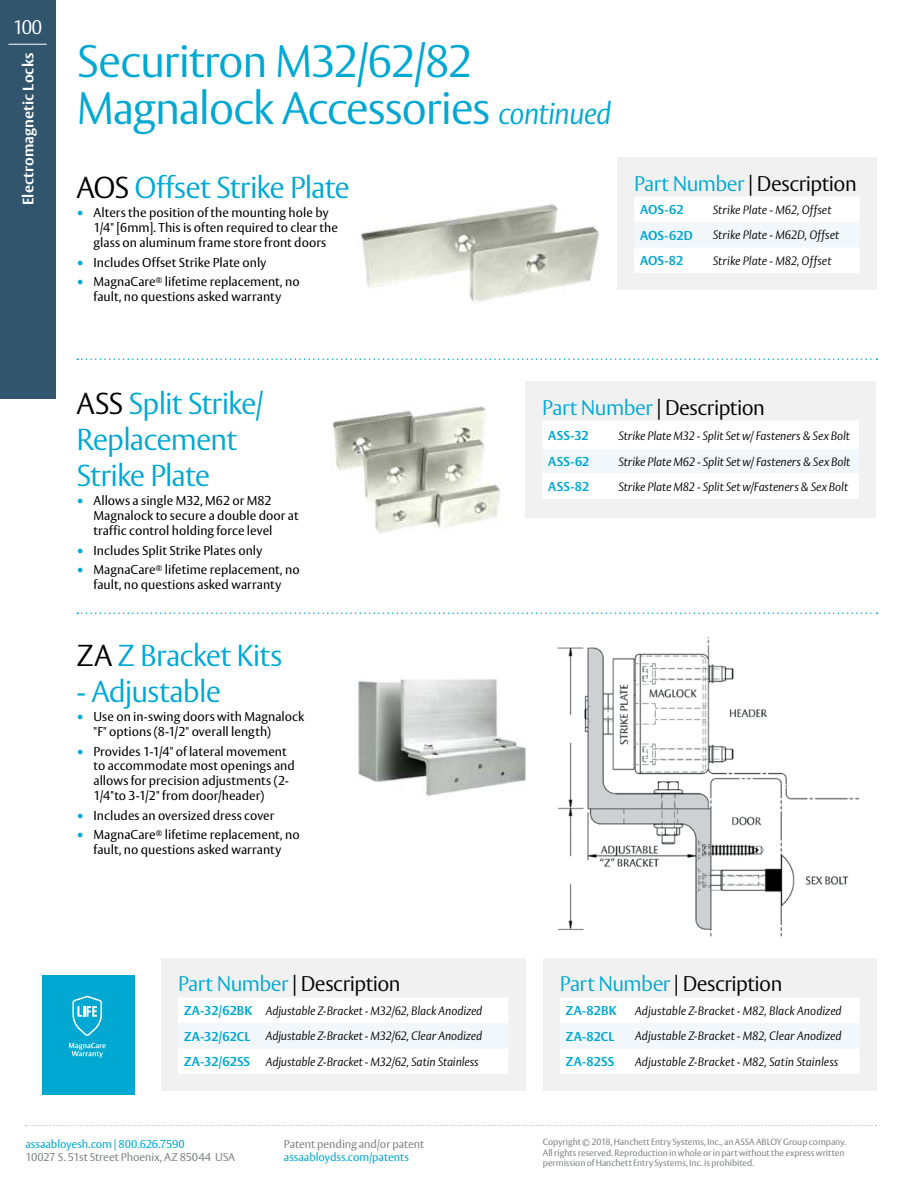
<style>
.page{position:relative;width:918px;height:1188px;background:#fff}
.page>*{position:absolute;margin:0;border:0;box-sizing:border-box;transform-origin:0 0}
.t1{font:300 45px/46.5px "ASSA Vesta";letter-spacing:-.03em;color:#00a8d2}
.t2{font:300 30px/36px "ASSA Vesta";letter-spacing:-.03em;color:#00a8d2}
.t3{font:300 21px "ASSA Vesta";letter-spacing:-.025em;color:#000}
.t4{font:300 19.5px "ASSA Vesta";color:#fff}
.t5{font:700 15px "ASSA Vesta";letter-spacing:.005em;color:#fff}
.t6{font:12.75px/15px "ASSA Vesta";color:#000}
.t7{font:700 12.75px "ASSA Vesta";letter-spacing:.005em;color:#00a8d2}
.t8{font:italic 300 12px/25.5px "ASSA Vesta";color:#000;text-align:justify}
.t9{font:11.25px "ASSA Vesta";letter-spacing:-.005em;color:#808285}
.t10{font:11.25px "ASSA Vesta";letter-spacing:-.005em;color:#00a8d2}
.t11{font:9px/10.5px "ASSA Vesta";letter-spacing:-.005em;color:#808285}
.s1{font-style:italic;font-size:30px}
.s2{color:#000}
.s3{font-size:15px;color:#00a8d2}
.s4{color:#00a8d2}
.s5{font-weight:700;font-style:normal;font-size:12.75px;color:#00a8d2}
</style>
<div class="page">
<svg style="left:26px;top:1125px;width:850px;height:1px"></svg>
<div style="left:0;top:0;width:55px;height:399px;background:#31556d"></div>
<hr style="left:8px;top:44px;width:39px;height:1px;background:#fff">
<img style="left:333px;top:406px;width:168px;height:127px">
<div style="left:43px;top:975px;width:92px;height:119px;background:#00a8d2"></div>
<svg style="left:69px;top:1043px;width:37px;height:15px"></svg>
<svg style="left:72px;top:996px;width:30px;height:40px"></svg>
<img style="left:557px;top:637px;width:302px;height:299px">
<img style="left:358px;top:679px;width:168px;height:117px">
<img style="left:361px;top:203px;width:239px;height:100px">
<div style="left:617px;top:157px;width:259px;height:133px;background:#f1f1f2"></div>
<svg style="left:634px;top:197px;width:225px;height:76px"></svg>
<div style="left:525px;top:381px;width:351px;height:137px;background:#f1f1f2"></div>
<svg style="left:543px;top:421px;width:316px;height:78px"></svg>
<div style="left:161px;top:958px;width:364px;height:133px;background:#f1f1f2"></div>
<svg style="left:178px;top:998px;width:330px;height:76px"></svg>
<div style="left:543px;top:958px;width:333px;height:133px;background:#f1f1f2"></div>
<svg style="left:560px;top:998px;width:299px;height:76px"></svg>
<svg style="left:77px;top:358px;width:801px;height:2px"></svg>
<svg style="left:77px;top:612px;width:801px;height:2px"></svg>
<h3 class="t4" style="left:13px;top:15px;width:31px">100</h3>
<p class="t5" style="left:19px;top:205px;width:154px;rotate:-90deg">Electromagnetic Locks</p>
<h1 class="t1" style="left:77px;top:40px;width:536px">Securitron M32/62/82<br>Magnalock Accessories <span class="s1">continued</span></h1>
<h2 class="t2" style="left:77px;top:171px;width:275px"><span class="s2">AOS</span> Offset Strike Plate</h2>
<p class="t6" style="left:94px;top:206px;width:246px;text-indent:-17px"><span class="s3">•</span> Alters the position of the mounting hole by<br>1/4" [6mm]. This is often required to clear the glass on aluminum frame store front doors</p>
<p class="t6" style="left:77px;top:255px;width:191px"><span class="s3">•</span> Includes Offset Strike Plate only</p>
<p class="t6" style="left:77px;top:274px;width:225px;text-align:center"><span class="s3">•</span> MagnaCare<sup>®</sup> lifetime replacement, no fault, no questions asked warranty</p>
<h3 class="t3" style="left:634px;top:171px;width:224px"><span class="s4">Part Number</span> | Description</h3>
<p class="t7" style="left:640px;top:202px;width:45px">AOS-62</p>
<p class="t8" style="left:713px;top:198px;width:120px">Strike Plate - M62, Offset</p>
<p class="t7" style="left:640px;top:227px;width:54px">AOS-62D</p>
<p class="t8" style="left:713px;top:223px;width:128px">Strike Plate - M62D, Offset</p>
<p class="t7" style="left:640px;top:253px;width:45px">AOS-82</p>
<p class="t8" style="left:713px;top:249px;width:120px">Strike Plate - M82, Offset</p>
<h2 class="t2" style="left:77px;top:387px;width:189px"><span class="s2">ASS</span> Split Strike/<br>Replacement<br>Strike Plate</h2>
<p class="t6" style="left:94px;top:494px;width:207px;text-indent:-17px"><span class="s3">•</span> Allows a single M32, M62 or M82<br>Magnalock to secure a double door at traffic control holding force level</p>
<p class="t6" style="left:77px;top:543px;width:187px"><span class="s3">•</span> Includes Split Strike Plates only</p>
<p class="t6" style="left:77px;top:562px;width:225px;text-align:center"><span class="s3">•</span> MagnaCare<sup>®</sup> lifetime replacement, no fault, no questions asked warranty</p>
<h2 class="t2" style="left:77px;top:639px;width:207px"><span class="s2">ZA</span> Z Bracket Kits</h2>
<h2 class="t2" style="left:77px;top:675px;width:146px">- Adjustable</h2>
<p class="t6" style="left:94px;top:710px;width:212px;text-indent:-17px"><span class="s3">•</span> Use on in-swing doors with Magnalock "F" options (8-1/2" overall length)</p>
<p class="t6" style="left:94px;top:744px;width:203px;text-indent:-17px"><span class="s3">•</span> Provides 1-1/4" of lateral movement to accommodate most openings and allows for precision adjustments (2- 1/4"to 3-1/2" from door/header)</p>
<p class="t6" style="left:77px;top:808px;width:199px"><span class="s3">•</span> Includes an oversized dress cover</p>
<p class="t6" style="left:77px;top:828px;width:225px;text-align:center"><span class="s3">•</span> MagnaCare<sup>®</sup> lifetime replacement, no fault, no questions asked warranty</p>
<h3 class="t3" style="left:178px;top:971px;width:224px"><span class="s4">Part Number</span> | Description</h3>
<p class="t8" style="left:184px;top:998px;width:300px"><span class="s5">ZA-32/62BK</span> Adjustable Z-Bracket - M32/62, Black Anodized <span class="s5">ZA-32/62CL</span> Adjustable Z-Bracket - M32/62, Clear Anodized <span class="s5">ZA-32/62SS</span> Adjustable Z-Bracket - M32/62, Satin Stainless</p>
<p class="t10" style="left:26px;top:1137px;width:161px">assaabloyesh.com | 800.626.7590</p>
<p class="t9" style="left:26px;top:1150px;width:211px">10027 S. 51st Street Phoenix, AZ 85044 USA</p>
<p class="t9" style="left:284px;top:1137px;width:142px">Patent pending and/or patent</p>
<p class="t10" style="left:284px;top:1150px;width:127px">assaabloydss.com/patents</p>
<h3 class="t3" style="left:542px;top:395px;width:224px"><span class="s4">Part Number</span> | Description</h3>
<p class="t7" style="left:548px;top:428px;width:42px">ASS-32</p>
<p class="t8" style="left:618px;top:423px;width:233px">Strike Plate M32 - Split Set w/ Fasteners &amp; Sex Bolt</p>
<p class="t7" style="left:548px;top:454px;width:43px">ASS-62</p>
<p class="t8" style="left:618px;top:450px;width:233px">Strike Plate M62 - Split Set w/ Fasteners &amp; Sex Bolt</p>
<p class="t7" style="left:548px;top:479px;width:43px">ASS-82</p>
<p class="t8" style="left:618px;top:475px;width:231px">Strike Plate M82 - Split Set w/Fasteners &amp; Sex Bolt</p>
<h3 class="t3" style="left:560px;top:971px;width:224px"><span class="s4">Part Number</span> | Description</h3>
<p class="t7" style="left:566px;top:1003px;width:52px">ZA-82BK</p>
<p class="t8" style="left:635px;top:998px;width:208px">Adjustable Z-Bracket - M82, Black Anodized</p>
<p class="t7" style="left:566px;top:1028px;width:50px">ZA-82CL</p>
<p class="t8" style="left:635px;top:1024px;width:208px">Adjustable Z-Bracket - M82, Clear Anodized</p>
<p class="t7" style="left:566px;top:1054px;width:50px">ZA-82SS</p>
<p class="t8" style="left:635px;top:1049px;width:205px">Adjustable Z-Bracket - M82, Satin Stainless</p>
<p class="t11" style="left:543px;top:1137px;width:305px">Copyright © 2018, Hanchett Entry Systems, Inc., an ASSA ABLOY Group company.<br>All rights reserved. Reproduction in whole or in part without the express written permission of Hanchett Entry Systems, Inc. is prohibited.</p>
</div>
